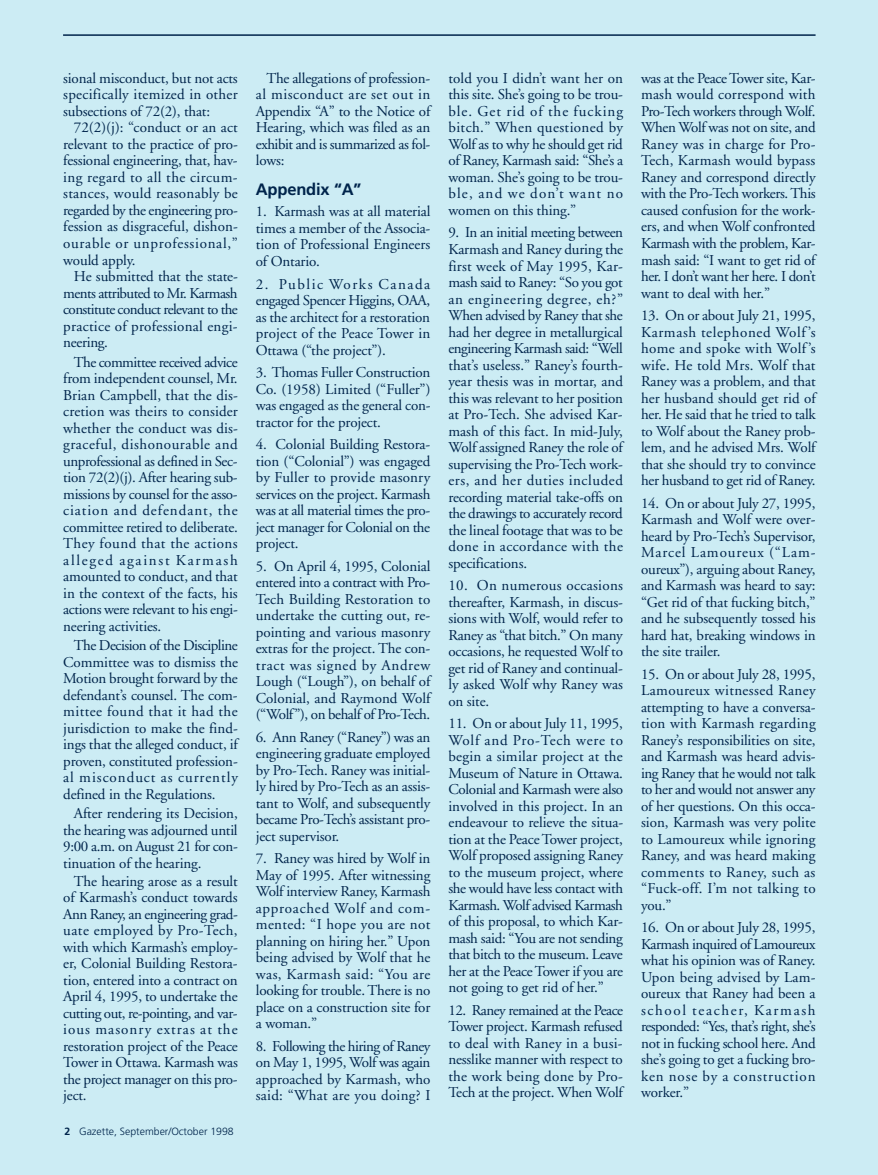
<style>
.page{position:relative;width:878px;height:1175px;background:#fff}
.page>*{position:absolute;margin:0;border:0;box-sizing:border-box;transform-origin:0 0}
.t1{font:700 16.5px "Frutiger";letter-spacing:-.01em;color:#00244b}
.t2{font:15px/16.5px "Adobe Garamond";letter-spacing:-.01em;color:#00244b;text-align:justify}
.t3{font:300 10.5px "Frutiger";color:#00244b}
.s1{font-weight:700}
</style>
<div class="page">
<div style="left:0;top:0;width:878px;height:1174px;background:#ccecf4"></div>
<hr style="left:63px;top:34px;width:752px;height:2px;background:#00244b">
<p class="t2" style="left:63px;top:71px;width:176px">sional misconduct, but not acts specifically itemized in other subsections of 72(2), that:</p>
<p class="t2" style="left:63px;top:121px;width:176px;text-indent:10px">72(2)(j): “conduct or an act relevant to the practice of pro&shy;fessional engineering, that, hav&shy;ing regard to all the circum&shy;stances, would reasonably be regarded by the engineering pro&shy;fession as disgraceful, dishon&shy;ourable or unprofessional,” would apply.</p>
<p class="t2" style="left:63px;top:269px;width:176px;text-indent:10px">He submitted that the state&shy;ments attributed to Mr. Karmash constitute conduct relevant to the practice of professional engi&shy;neering.</p>
<p class="t2" style="left:63px;top:355px;width:176px;text-indent:10px">The committee received advice from independent counsel, Mr.<br>Brian Campbell, that the dis&shy;cretion was theirs to consider whether the conduct was dis&shy;graceful, dishonourable and unprofessional as defined in Sec&shy;tion 72(2)(j). After hearing sub&shy;missions by counsel for the asso&shy;ciation and defendant, the committee retired to deliberate.<br>They found that the actions alleged against Karmash amounted to conduct, and that in the context of the facts, his actions were relevant to his engi&shy;neering activities.</p>
<p class="t2" style="left:63px;top:638px;width:176px;text-indent:10px">The Decision of the Discipline Committee was to dismiss the Motion brought forward by the defendant’s counsel. The com&shy;mittee found that it had the jurisdiction to make the find&shy;ings that the alleged conduct, if proven, constituted profession&shy;al misconduct as currently defined in the Regulations.</p>
<p class="t2" style="left:63px;top:806px;width:176px;text-indent:10px">After rendering its Decision, the hearing was adjourned until 9:00 a.m. on August 21 for con&shy;tinuation of the hearing.</p>
<p class="t2" style="left:63px;top:874px;width:176px;text-indent:10px">The hearing arose as a result of Karmash’s conduct towards Ann Raney, an engineering grad&shy;uate employed by Pro-Tech, with which Karmash’s employ&shy;er, Colonial Building Restora&shy;tion, entered into a contract on April 4, 1995, to undertake the cutting out, re-pointing, and var&shy;ious masonry extras at the restoration project of the Peace Tower in Ottawa. Karmash was the project manager on this pro&shy;ject.</p>
<p class="t3" style="left:64px;top:1127px;width:171px"><span class="s1">2</span> Gazette, September/October 1998</p>
<p class="t2" style="left:256px;top:71px;width:176px;text-indent:10px">The allegations of profession&shy;al misconduct are set out in Appendix “A” to the Notice of Hearing, which was filed as an exhibit and is summarized as fol&shy;lows:</p>
<p class="t1" style="left:256px;top:183px;width:107px">Appendix “A”</p>
<p class="t2" style="left:256px;top:205px;width:176px">1. Karmash was at all material times a member of the Associa&shy;tion of Professional Engineers of Ontario.</p>
<p class="t2" style="left:256px;top:277px;width:176px">2. Public Works Canada engaged Spencer Higgins, OAA, as the architect for a restoration project of the Peace Tower in Ottawa (“the project”).</p>
<p class="t2" style="left:256px;top:365px;width:176px">3. Thomas Fuller Construction Co. (1958) Limited (“Fuller”) was engaged as the general con&shy;tractor for the project.</p>
<p class="t2" style="left:256px;top:437px;width:176px">4. Colonial Building Restora&shy;tion (“Colonial”) was engaged by Fuller to provide masonry services on the project. Karmash was at all material times the pro&shy;ject manager for Colonial on the project.</p>
<p class="t2" style="left:256px;top:559px;width:176px">5. On April 4, 1995, Colonial entered into a contract with Pro-Tech Building Restoration to undertake the cutting out, re&shy;pointing and various masonry extras for the project. The con&shy;tract was signed by Andrew Lough (“Lough”), on behalf of Colonial, and Raymond Wolf (“Wolf”), on behalf of Pro-Tech.</p>
<p class="t2" style="left:256px;top:730px;width:176px">6. Ann Raney (“Raney”) was an engineering graduate employed by Pro-Tech. Raney was initial&shy;ly hired by Pro-Tech as an assis&shy;tant to Wolf, and subsequently became Pro-Tech’s assistant pro&shy;ject supervisor.</p>
<p class="t2" style="left:256px;top:851px;width:176px">7. Raney was hired by Wolf in May of 1995. After witnessing Wolf interview Raney, Karmash approached Wolf and com&shy;mented: “I hope you are not planning on hiring her.” Upon being advised by Wolf that he was, Karmash said: “You are looking for trouble. There is no place on a construction site for a woman.”</p>
<p class="t2" style="left:256px;top:1039px;width:176px">8. Following the hiring of Raney on May 1, 1995, Wolf was again approached by Karmash, who said: “What are you doing? I</p>
<p class="t2" style="left:448px;top:71px;width:176px">told you I didn’t want her on this site. She’s going to be trou&shy;ble. Get rid of the fucking bitch.” When questioned by Wolf as to why he should get rid of Raney, Karmash said: “She’s a woman. She’s going to be trou&shy;ble, and we don’t want no women on this thing.”</p>
<p class="t2" style="left:448px;top:226px;width:176px">9. In an initial meeting between Karmash and Raney during the first week of May 1995, Kar&shy;mash said to Raney: “So you got an engineering degree, eh?” When advised by Raney that she had her degree in metallurgical engineering Karmash said: “Well that’s useless.” Raney’s fourth&shy;year thesis was in mortar, and this was relevant to her position at Pro-Tech. She advised Kar&shy;mash of this fact. In mid-July, Wolf assigned Raney the role of supervising the Pro-Tech work&shy;ers, and her duties included recording material take-offs on the drawings to accurately record the lineal footage that was to be done in accordance with the specifications.</p>
<p class="t2" style="left:448px;top:578px;width:176px">10. On numerous occasions thereafter, Karmash, in discus&shy;sions with Wolf, would refer to Raney as “that bitch.” On many occasions, he requested Wolf to get rid of Raney and continual&shy;ly asked Wolf why Raney was on site.</p>
<p class="t2" style="left:448px;top:716px;width:176px">11. On or about July 11, 1995, Wolf and Pro-Tech were to begin a similar project at the Museum of Nature in Ottawa.<br>Colonial and Karmash were also involved in this project. In an endeavour to relieve the situa&shy;tion at the Peace Tower project, Wolf proposed assigning Raney to the museum project, where she would have less contact with Karmash. Wolf advised Karmash of this proposal, to which Kar&shy;mash said: “You are not sending that bitch to the museum. Leave her at the Peace Tower if you are not going to get rid of her.”</p>
<p class="t2" style="left:448px;top:1003px;width:176px">12. Raney remained at the Peace Tower project. Karmash refused to deal with Raney in a busi&shy;nesslike manner with respect to the work being done by Pro-Tech at the project. When Wolf</p>
<p class="t2" style="left:641px;top:71px;width:176px">was at the Peace Tower site, Kar&shy;mash would correspond with Pro-Tech workers through Wolf.<br>When Wolf was not on site, and Raney was in charge for Pro-Tech, Karmash would bypass Raney and correspond directly with the Pro-Tech workers. This caused confusion for the work&shy;ers, and when Wolf confronted Karmash with the problem, Kar&shy;mash said: “I want to get rid of her. I don’t want her here. I don’t want to deal with her.”</p>
<p class="t2" style="left:641px;top:308px;width:176px">13. On or about July 21, 1995, Karmash telephoned Wolf’s home and spoke with Wolf ’s wife. He told Mrs. Wolf that Raney was a problem, and that her husband should get rid of her. He said that he tried to talk to Wolf about the Raney prob&shy;lem, and he advised Mrs. Wolf that she should try to convince her husband to get rid of Raney.</p>
<p class="t2" style="left:641px;top:496px;width:176px">14. On or about July 27, 1995, Karmash and Wolf were over&shy;heard by Pro-Tech’s Supervisor, Marcel Lamoureux (“Lam&shy;oureux”), arguing about Raney, and Karmash was heard to say: “Get rid of that fucking bitch,” and he subsequently tossed his hard hat, breaking windows in the site trailer.</p>
<p class="t2" style="left:641px;top:667px;width:176px">15. On or about July 28, 1995, Lamoureux witnessed Raney attempting to have a conversa&shy;tion with Karmash regarding Raney’s responsibilities on site, and Karmash was heard advis&shy;ing Raney that he would not talk to her and would not answer any of her questions. On this occa&shy;sion, Karmash was very polite to Lamoureux while ignoring Raney, and was heard making comments to Raney, such as “Fuck-off. I’m not talking to you.”</p>
<p class="t2" style="left:641px;top:920px;width:176px">16. On or about July 28, 1995, Karmash inquired of Lamoureux what his opinion was of Raney.<br>Upon being advised by Lam&shy;oureux that Raney had been a school teacher, Karmash responded: “Yes, that’s right, she’s not in fucking school here. And she’s going to get a fucking bro&shy;ken nose by a construction worker.”</p>
</div>
